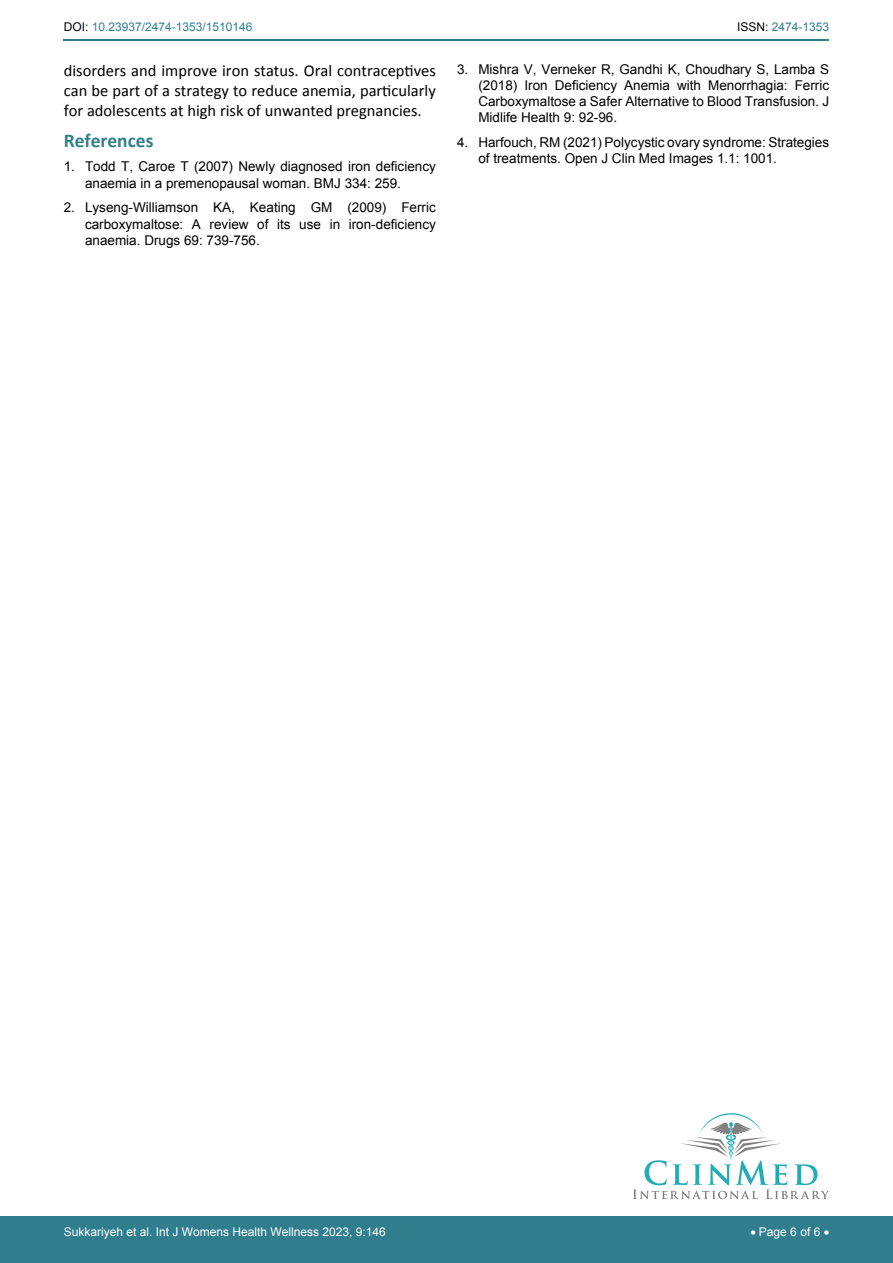
<style>
.page{position:relative;width:893px;height:1263px;background:#fff}
.page>*{position:absolute;margin:0;border:0;box-sizing:border-box;transform-origin:0 0}
.t1{font:700 19.5px "Calibri";color:#30808d}
.t2{font:16.5px/19.8px "Calibri";color:#000;text-align:justify}
.t3{font:13.5px/16.2px "Arial";color:#000;text-align:justify}
.t4{font:12px "Arial";color:#fff}
.t5{font:12px "Arial";color:#30808d}
.s1{color:#000}
</style>
<div class="page">
<hr style="left:64px;top:40px;width:765px;height:1px;background:#30808d">
<div style="left:0;top:1217px;width:893px;height:46px;background:#307d8d"></div>
<svg style="left:633px;top:1113px;width:196px;height:86px"></svg>
<p class="t5" style="left:64px;top:19px;width:190px"><span class="s1">DOI:</span> 10.23937/2474-1353/1510146</p>
<p class="t5" style="left:737px;top:19px;width:94px"><span class="s1">ISSN:</span> 2474-1353</p>
<p class="t2" style="left:64px;top:61px;width:374px">disorders and improve iron status. Oral contraceptives can be part of a strategy to reduce anemia, particularly for adolescents at high risk of unwanted pregnancies.</p>
<h1 class="t1" style="left:64px;top:128px;width:91px">References</h1>
<p class="t3" style="left:85px;top:159px;width:352px;text-indent:-21px">1. Todd T, Caroe T (2007) Newly diagnosed iron deficiency anaemia in a premenopausal woman. BMJ 334: 259.</p>
<p class="t3" style="left:85px;top:200px;width:352px;text-indent:-21px">2. Lyseng-Williamson KA, Keating GM (2009) Ferric carboxymaltose: A review of its use in iron-deficiency anaemia. Drugs 69: 739-756.</p>
<p class="t3" style="left:478px;top:61px;width:352px;text-indent:-21px">3. Mishra V, Verneker R, Gandhi K, Choudhary S, Lamba S (2018) Iron Deficiency Anemia with Menorrhagia: Ferric Carboxymaltose a Safer Alternative to Blood Transfusion. J Midlife Health 9: 92-96.</p>
<p class="t3" style="left:478px;top:134px;width:352px;text-indent:-21px">4. Harfouch, RM (2021) Polycystic ovary syndrome: Strategies of treatments. Open J Clin Med Images 1.1: 1001.</p>
<p class="t4" style="left:64px;top:1223px;width:324px">Sukkariyeh et al. Int J Womens Health Wellness 2023, 9:146</p>
<p class="t4" style="left:750px;top:1223px;width:80px">• Page 6 of 6 •</p>
</div>
